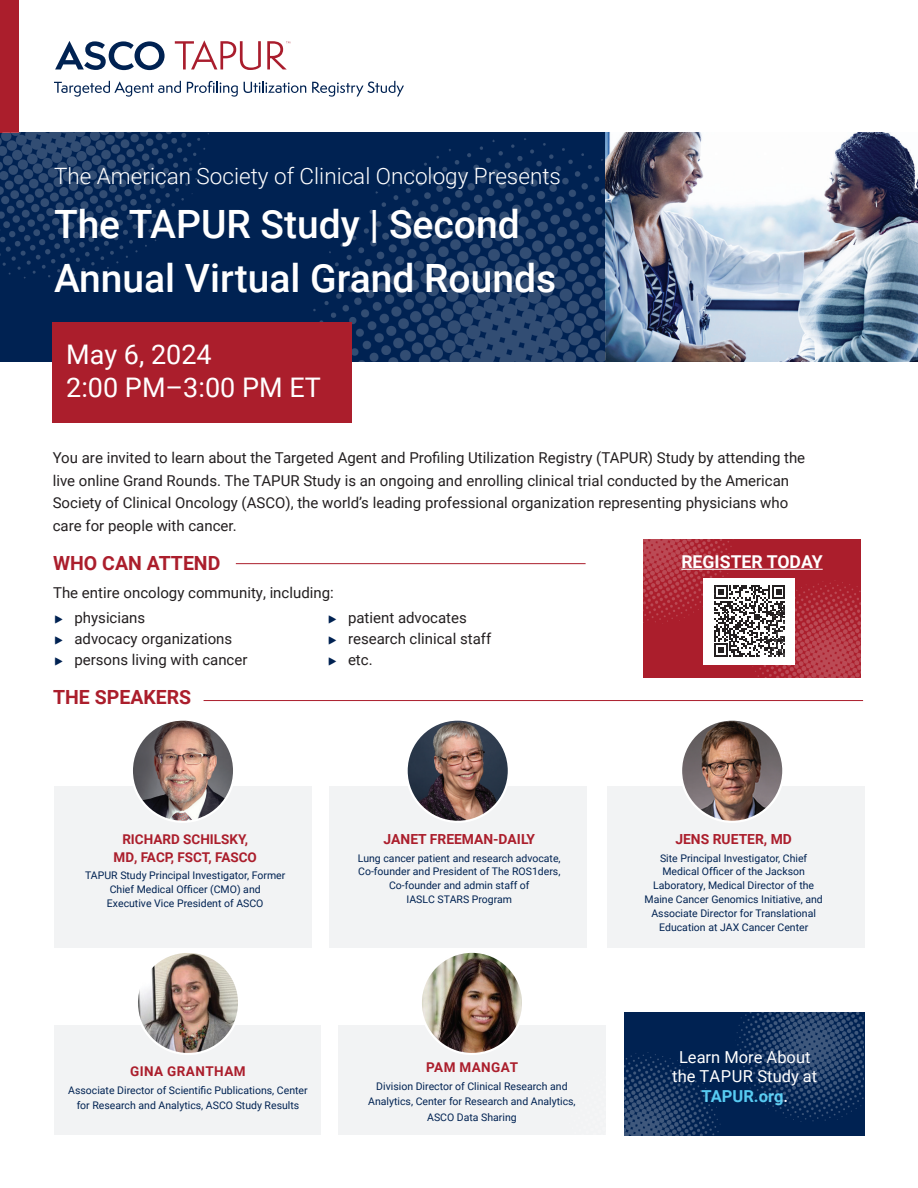
<style>
.page{position:relative;width:918px;height:1188px;background:#fff}
.page>*{position:absolute;margin:0;border:0;box-sizing:border-box;transform-origin:0 0}
.t1{font:500 39px/54px "Roboto";color:#fff}
.t2{font:27px/33px "Roboto";color:#fff}
.t3{font:300 22.5px "Roboto";color:#fff}
.t4{font:700 19.5px "Roboto";color:#ab1e2c}
.t5{font:700 17.7px "Roboto";color:#fff}
.t6{font:16.5px/19.8px "Roboto";color:#fff;text-align:center}
.t7{font:15px/22.5px "Roboto";color:#231f20}
.t8{font:700 13.8px "Roboto";color:#ab1e2c}
.t9{font:700 13.5px/18.1px "Roboto";color:#ab1e2c;text-align:center}
.t10{font:700 13.5px "Roboto";letter-spacing:.035em;color:#ab1e2c}
.t11{font:10.5px/13.8px "Roboto";color:#002252;text-align:center}
.s1{font-family:"Tisa Pro";color:#002252}
.s2{font-weight:700;color:#57cbf2}
.s3{font-weight:500}
</style>
<div class="page">
<div style="left:54px;top:786px;width:258px;height:161px;background:#f2f3f4"></div>
<svg style="left:55px;top:41px;width:110px;height:29px"></svg>
<svg style="left:175px;top:40px;width:86px;height:30px"></svg>
<svg style="left:54px;top:81px;width:127px;height:16px"></svg>
<svg style="left:187px;top:81px;width:51px;height:16px"></svg>
<svg style="left:244px;top:81px;width:62px;height:12px"></svg>
<svg style="left:312px;top:81px;width:92px;height:16px"></svg>
<svg style="left:267px;top:41px;width:23px;height:28px"></svg>
<div style="left:0;top:133px;width:918px;height:229px;background:#002252"></div>
<img style="left:605px;top:133px;width:313px;height:229px">
<img style="left:132px;top:720px;width:102px;height:102px;border-radius:51px">
<div style="left:131px;top:718px;width:104px;height:105px;border:2px solid #fff;border-radius:50%"></div>
<hr style="left:204px;top:700px;width:659px;height:1px;background:#ab1e2c">
<hr style="left:236px;top:563px;width:350px;height:1px;background:#ab1e2c">
<div style="left:0;top:0;width:18px;height:133px;background:#ab1e2c"></div>
<div style="left:625px;top:1012px;width:240px;height:124px;background:#002252"></div>
<img style="left:313px;top:139px;width:293px;height:223px">
<img style="left:0;top:133px;width:209px;height:148px">
<div style="left:53px;top:322px;width:299px;height:101px;background:#ab1e2c"></div>
<div style="left:338px;top:1025px;width:267px;height:110px;background:#f2f3f4"></div>
<div style="left:54px;top:1025px;width:267px;height:110px;background:#f2f3f4"></div>
<div style="left:329px;top:786px;width:258px;height:161px;background:#f2f3f4"></div>
<img style="left:407px;top:720px;width:102px;height:102px;border-radius:51px">
<div style="left:406px;top:718px;width:104px;height:105px;border:2px solid #fff;border-radius:50%"></div>
<div style="left:607px;top:786px;width:258px;height:161px;background:#f2f3f4"></div>
<img style="left:681px;top:720px;width:102px;height:102px;border-radius:51px">
<div style="left:680px;top:718px;width:104px;height:105px;border:2px solid #fff;border-radius:50%"></div>
<img style="left:736px;top:1013px;width:127px;height:109px">
<img style="left:605px;top:1053px;width:116px;height:83px">
<div style="left:643px;top:539px;width:218px;height:139px;background:#ab1e2c"></div>
<div style="left:703px;top:578px;width:92px;height:87px;background:#fff"></div>
<svg style="left:714px;top:585px;width:38px;height:72px"></svg>
<hr style="left:681px;top:569px;width:142px;height:1px;background:#fff">
<img style="left:752px;top:581px;width:109px;height:97px">
<img style="left:643px;top:539px;width:91px;height:85px">
<img style="left:139px;top:954px;width:98px;height:98px">
<div style="left:136px;top:951px;width:104px;height:104px;border:2px solid #fff;border-radius:50%"></div>
<img style="left:423px;top:954px;width:98px;height:98px">
<div style="left:420px;top:951px;width:104px;height:104px;border:2px solid #fff;border-radius:50%"></div>
<h3 class="t3" style="left:54px;top:160px;width:508px">The American Society of Clinical Oncology Presents</h3>
<h1 class="t1" style="left:54px;top:195px;width:504px">The TAPUR Study | Second<br>Annual Virtual Grand Rounds</h1>
<h2 class="t2" style="left:66px;top:337px;width:256px">May 6, 2024<br>2:00 PM–3:00 PM ET</h2>
<p class="t7" style="left:53px;top:446px;width:754px">You are invited to learn about the Targeted Agent and Profiling Utilization Registry (TAPUR) Study by attending the live online Grand Rounds. The TAPUR Study is an ongoing and enrolling clinical trial conducted by the American Society of Clinical Oncology (ASCO), the world’s leading professional organization representing physicians who care for people with cancer.</p>
<h3 class="t4" style="left:53px;top:549px;width:169px">WHO CAN ATTEND</h3>
<h3 class="t7" style="left:53px;top:579px;width:282px;line-height:25px">The entire oncology community, including: <span class="s1">▸</span> physicians</h3>
<h3 class="t7" style="left:54px;top:627px;width:195px;line-height:21px"><span class="s1">▸</span> advocacy organizations<br><span class="s1">▸</span> persons living with cancer</h3>
<h3 class="t7" style="left:328px;top:606px;width:165px;line-height:21px"><span class="s1">▸</span> patient advocates<br><span class="s1">▸</span> research clinical staff <span class="s1">▸</span> etc.</h3>
<h3 class="t4" style="left:53px;top:683px;width:140px">THE SPEAKERS</h3>
<p class="t9" style="left:114px;top:830px;width:145px">RICHARD SCHILSKY,<br>MD, FACP, FSCT, FASCO</p>
<p class="t11" style="left:85px;top:868px;width:202px">TAPUR Study Principal Investigator, Former<br>Chief Medical Officer (CMO) and<br>Executive Vice President of ASCO</p>
<h3 class="t8" style="left:383px;top:830px;width:153px">JANET FREEMAN-DAILY</h3>
<p class="t11" style="left:358px;top:851px;width:204px">Lung cancer patient and research advocate, Co-founder and President of The ROS1ders, Co-founder and admin staff of<br>IASLC STARS Program</p>
<p class="t10" style="left:130px;top:1062px;width:117px">GINA GRANTHAM</p>
<p class="t11" style="left:68px;top:1083px;width:241px;line-height:15px">Associate Director of Scientific Publications, Center for Research and Analytics, ASCO Study Results</p>
<p class="t10" style="left:426px;top:1058px;width:93px">PAM MANGAT</p>
<p class="t11" style="left:368px;top:1079px;width:209px;line-height:15px">Division Director of Clinical Research and<br>Analytics, Center for Research and Analytics,<br>ASCO Data Sharing</p>
<h3 class="t5" style="left:681px;top:549px;width:143px">REGISTER TODAY</h3>
<h3 class="t8" style="left:675px;top:830px;width:118px">JENS RUETER, MD</h3>
<p class="t11" style="left:645px;top:851px;width:180px">Site Principal Investigator, Chief Medical Officer of the Jackson Laboratory, Medical Director of the Maine Cancer Genomics Initiative, and Associate Director for Translational Education at JAX Cancer Center</p>
<h3 class="t6" style="left:672px;top:1046px;width:147px">Learn More About the TAPUR Study at<br><span class="s2">TAPUR.org</span><span class="s3">.</span></h3>
</div>
